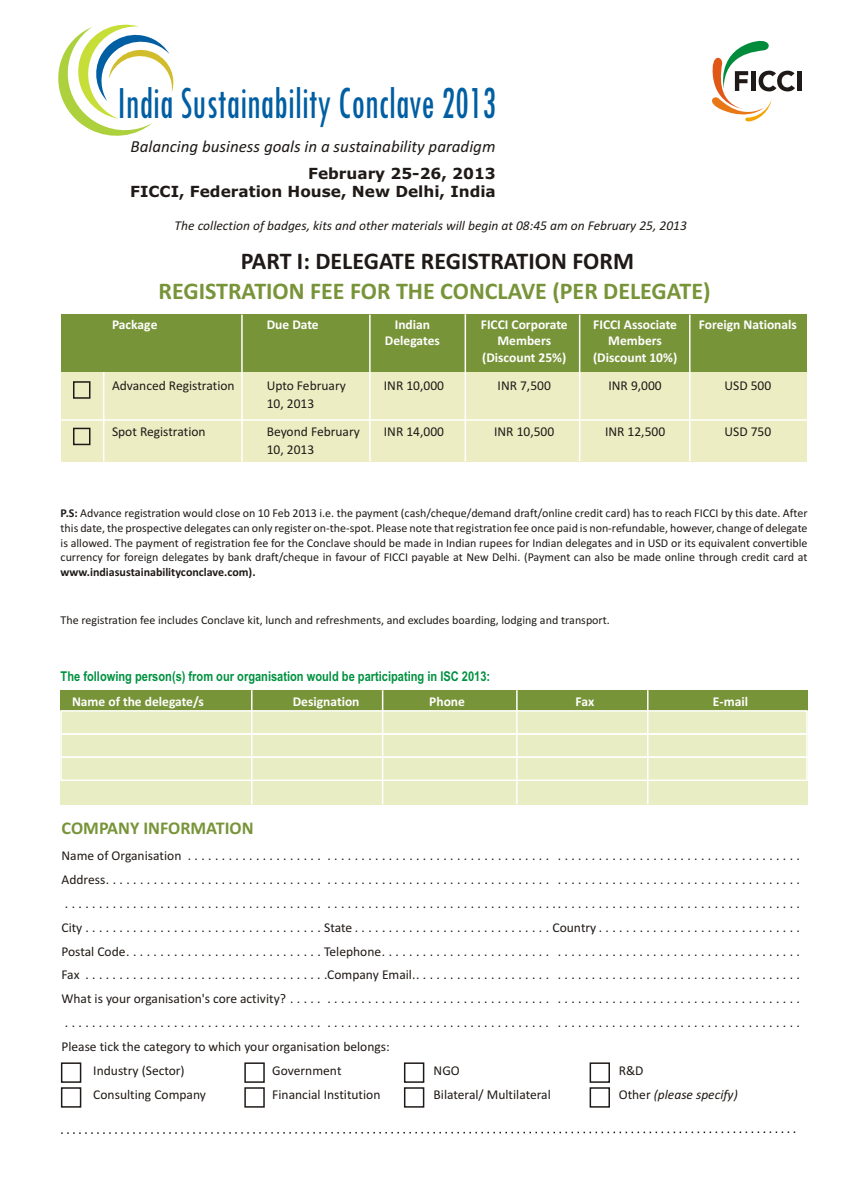
<style>
.page{position:relative;width:867px;height:1192px;background:#fff}
.page>*{position:absolute;margin:0;border:0;box-sizing:border-box;transform-origin:0 0}
.t1{font:condensed 48px "Tw Cen";color:#005ea3;scale:.78 1}
.t2{font:700 24px "Calibri";color:#789438}
.t3{font:700 24px "Calibri";color:#1f1a17}
.t4{font:700 18px "Calibri";color:#789438}
.t5{font:italic 700 16.95px "Calibri";color:#1f1a17}
.t6{font:700 15.3px/18.6px "Verdana";color:#1f1a17;text-align:right}
.t7{font:13.5px "Calibri";color:#1f1a17}
.t8{font:700 13.5px "Calibri";color:#fff}
.t9{font:italic 13.5px "Calibri";color:#1f1a17}
.t10{font:700 13.5px "Arial Narrow";color:#009140}
.t11{font:12px/14.7px "Calibri";color:#1f1a17;text-align:justify}
.t12{font:700 12px "Calibri";color:#1f1a17}
.s1{font-weight:700}
.s2{font-style:normal}
</style>
<div class="page">
<svg style="left:712px;top:40px;width:82px;height:82px"></svg>
<hr style="left:797px;top:71px;width:4px;height:20px;background:#1f1a17">
<svg style="left:58px;top:24px;width:116px;height:112px"></svg>
<div style="left:61px;top:372px;width:745px;height:89px;background:#ededc4"></div>
<hr style="left:103px;top:371px;width:1px;height:90px;background:#fff">
<div style="left:73px;top:381px;width:17px;height:17px;border:1px solid #1f1a17"></div>
<div style="left:73px;top:427px;width:17px;height:18px;border:1px solid #1f1a17"></div>
<div style="left:61px;top:1062px;width:20px;height:20px;border:1px solid #1f1a17"></div>
<div style="left:61px;top:1087px;width:20px;height:20px;border:1px solid #1f1a17"></div>
<div style="left:244px;top:1062px;width:21px;height:20px;border:1px solid #1f1a17"></div>
<div style="left:244px;top:1087px;width:21px;height:20px;border:1px solid #1f1a17"></div>
<div style="left:404px;top:1062px;width:20px;height:20px;border:1px solid #1f1a17"></div>
<div style="left:404px;top:1087px;width:20px;height:20px;border:1px solid #1f1a17"></div>
<div style="left:589px;top:1062px;width:21px;height:20px;border:1px solid #1f1a17"></div>
<div style="left:589px;top:1087px;width:21px;height:20px;border:1px solid #1f1a17"></div>
<div style="left:61px;top:314px;width:745px;height:58px;background:#789438"></div>
<hr style="left:241px;top:314px;width:2px;height:148px;background:#fff">
<hr style="left:464px;top:314px;width:2px;height:147px;background:#fff">
<hr style="left:579px;top:314px;width:1px;height:147px;background:#fff">
<hr style="left:689px;top:314px;width:1px;height:147px;background:#fff">
<hr style="left:60px;top:419px;width:747px;height:1px;background:#fff">
<div style="left:60px;top:690px;width:747px;height:20px;background:#789438"></div>
<div style="left:60px;top:710px;width:747px;height:94px;background:#e8edc4"></div>
<div style="left:60px;top:710px;width:747px;height:24px;border:1px solid #fff"></div>
<div style="left:60px;top:733px;width:747px;height:24px;border:1px solid #fff"></div>
<div style="left:60px;top:756px;width:747px;height:25px;border:1px solid #fff"></div>
<hr style="left:251px;top:690px;width:1px;height:114px;background:#fff">
<hr style="left:382px;top:690px;width:1px;height:114px;background:#fff">
<hr style="left:516px;top:690px;width:1px;height:114px;background:#fff">
<hr style="left:647px;top:690px;width:1px;height:114px;background:#fff">
<hr style="left:369px;top:314px;width:1px;height:147px;background:#fff">
<svg style="left:61px;top:1131px;width:735px;height:3px"></svg>
<h1 class="t1" style="left:117px;top:86px;width:487px">India Sustainability Conclave 2013</h1>
<p class="t5" style="left:130px;top:139px;width:366px">Balancing business goals in a sustainability paradigm</p>
<p class="t6" style="left:130px;top:165px;width:367px">February 25-26, 2013<br>FICCI, Federation House, New Delhi, India</p>
<p class="t9" style="left:175px;top:220px;width:513px">The collection of badges, kits and other materials will begin at 08:45 am on February 25, 2013</p>
<h2 class="t3" style="left:241px;top:251px;width:395px">PART I: DELEGATE REGISTRATION FORM</h2>
<h2 class="t2" style="left:158px;top:281px;width:553px">REGISTRATION FEE FOR THE CONCLAVE (PER DELEGATE)</h2>
<p class="t8" style="left:112px;top:319px;width:47px">Package</p>
<p class="t8" style="left:267px;top:319px;width:53px">Due Date</p>
<p class="t8" style="left:394px;top:319px;width:37px">Indian</p>
<p class="t8" style="left:480px;top:319px;width:88px">FICCI Corporate</p>
<p class="t8" style="left:593px;top:319px;width:85px">FICCI Associate</p>
<p class="t8" style="left:698px;top:319px;width:100px">Foreign Nationals</p>
<p class="t8" style="left:385px;top:335px;width:56px">Delegates</p>
<p class="t8" style="left:497px;top:335px;width:55px">Members</p>
<p class="t8" style="left:608px;top:335px;width:55px">Members</p>
<p class="t8" style="left:482px;top:352px;width:86px">(Discount 25%)</p>
<p class="t8" style="left:593px;top:352px;width:86px">(Discount 10%)</p>
<p class="t7" style="left:112px;top:380px;width:124px">Advanced Registration</p>
<p class="t7" style="left:267px;top:380px;width:81px">Upto February</p>
<p class="t7" style="left:384px;top:380px;width:62px">INR 10,000</p>
<p class="t7" style="left:497px;top:380px;width:55px">INR 7,500</p>
<p class="t7" style="left:608px;top:380px;width:55px">INR 9,000</p>
<p class="t7" style="left:724px;top:380px;width:48px">USD 500</p>
<p class="t7" style="left:267px;top:398px;width:49px">10, 2013</p>
<p class="t7" style="left:112px;top:426px;width:95px">Spot Registration</p>
<p class="t7" style="left:267px;top:426px;width:95px">Beyond February</p>
<p class="t7" style="left:384px;top:426px;width:62px">INR 14,000</p>
<p class="t7" style="left:494px;top:426px;width:62px">INR 10,500</p>
<p class="t7" style="left:605px;top:426px;width:62px">INR 12,500</p>
<p class="t7" style="left:724px;top:426px;width:48px">USD 750</p>
<p class="t7" style="left:267px;top:444px;width:49px">10, 2013</p>
<p class="t11" style="left:61px;top:507px;width:748px"><span class="s1">P.S:</span> Advance registration would close on 10 Feb 2013 i.e. the payment (cash/cheque/demand draft/online credit card) has to reach FICCI by this date. After this date, the prospective delegates can only register on-the-spot. Please note that registration fee once paid is non-refundable, however, change of delegate is allowed. The payment of registration fee for the Conclave should be made in Indian rupees for Indian delegates and in USD or its equivalent convertible currency for foreign delegates by bank draft/cheque in favour of FICCI payable at New Delhi. (Payment can also be made online through credit card at</p>
<p class="t12" style="left:61px;top:567px;width:196px">www.indiasustainabilityconclave.com).</p>
<p class="t11" style="left:60px;top:614px;width:550px">The registration fee includes Conclave kit, lunch and refreshments, and excludes boarding, lodging and transport.</p>
<p class="t10" style="left:61px;top:671px;width:431px">The following person(s) from our organisation would be participating in ISC 2013:</p>
<p class="t8" style="left:72px;top:695px;width:133px">Name of the delegate/s</p>
<p class="t8" style="left:292px;top:695px;width:68px">Designation</p>
<p class="t8" style="left:429px;top:695px;width:37px">Phone</p>
<p class="t8" style="left:575px;top:695px;width:20px">Fax</p>
<p class="t8" style="left:712px;top:695px;width:37px">E-mail</p>
<h3 class="t4" style="left:62px;top:820px;width:193px">COMPANY INFORMATION</h3>
<p class="t7" style="left:62px;top:849px;width:739px">Name of Organisation .................... ................................. ....................................</p>
<p class="t7" style="left:61px;top:873px;width:739px">Address................................ ................................. ....................................</p>
<p class="t7" style="left:65px;top:897px;width:736px">...................................... ......................................................................</p>
<p class="t7" style="left:61px;top:921px;width:739px">City...................................State.............................Country..............................</p>
<p class="t7" style="left:61px;top:945px;width:739px">Postal Code.............................Telephone......................... ....................................</p>
<p class="t7" style="left:61px;top:969px;width:739px">Fax ....................................Company Email..................... ....................................</p>
<p class="t7" style="left:61px;top:993px;width:739px">What is your organisation's core activity? ..... ................................. ....................................</p>
<p class="t7" style="left:65px;top:1017px;width:736px">...................................... ................................. ....................................</p>
<p class="t7" style="left:61px;top:1040px;width:330px">Please tick the category to which your organisation belongs:</p>
<p class="t7" style="left:93px;top:1064px;width:93px">Industry (Sector)</p>
<p class="t7" style="left:272px;top:1064px;width:71px">Government</p>
<p class="t7" style="left:433px;top:1064px;width:28px">NGO</p>
<p class="t7" style="left:618px;top:1064px;width:26px">R&amp;D</p>
<p class="t7" style="left:93px;top:1088px;width:114px">Consulting Company</p>
<p class="t7" style="left:272px;top:1088px;width:110px">Financial Institution</p>
<p class="t7" style="left:433px;top:1088px;width:119px">Bilateral/ Multilateral</p>
<p class="t9" style="left:618px;top:1088px;width:120px"><span class="s2">Other</span> (please specify)</p>
</div>
